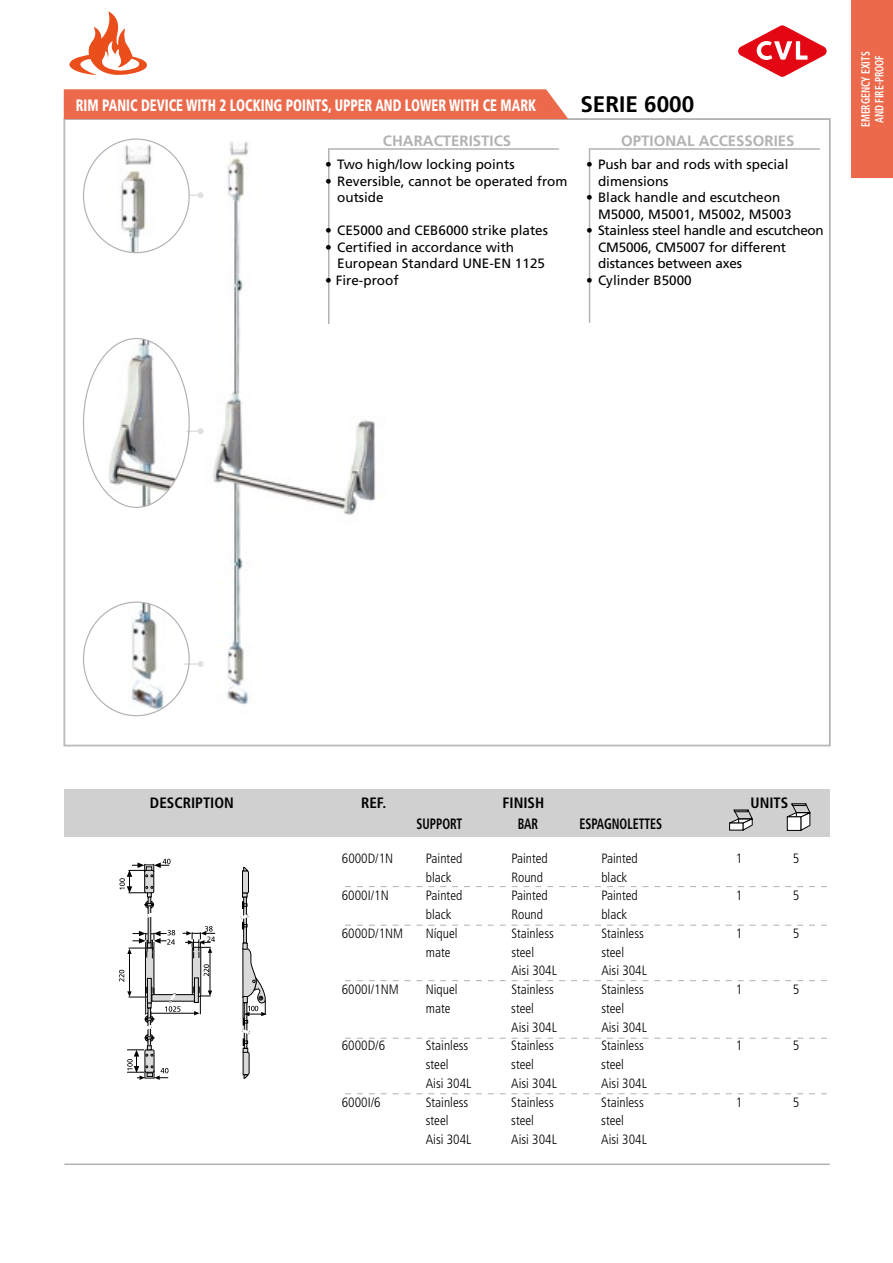
<style>
.page{position:relative;width:893px;height:1263px;background:#fff}
.page>*{position:absolute;margin:0;border:0;box-sizing:border-box;transform-origin:0 0}
.t1{font:700 22.5px "Frutiger LT Std";color:#000}
.t2{font:900 condensed 16.5px "Frutiger LT Std";color:#fff;scale:.8 1}
.t3{font:700 15px "Frutiger LT Std";color:#b3b2b2}
.t4{font:700 condensed 15px "Frutiger LT Std";color:#000}
.t5{font:700 condensed 15px "Frutiger LT Std";color:#000;scale:.8 1}
.t6{font:300 condensed 13.5px "Frutiger LT Std";color:#000}
.t7{font:13.5px/16.5px "Frutiger LT Std";color:#000}
.t8{font:700 condensed 12px/13.5px "Frutiger LT Std";color:#fff;text-align:center;scale:.8 1}
</style>
<div class="page">
<svg style="left:738px;top:25px;width:89px;height:52px"></svg>
<svg style="left:64px;top:118px;width:767px;height:628px"></svg>
<img style="left:120px;top:128px;width:294px;height:606px">
<div style="left:64px;top:89px;width:504px;height:30px;background:#ed694b"></div>
<svg style="left:327px;top:147px;width:234px;height:179px"></svg>
<svg style="left:588px;top:147px;width:233px;height:177px"></svg>
<hr style="left:64px;top:1163px;width:766px;height:2px;background:#b3b2b2">
<svg style="left:345px;top:1093px;width:482px;height:1px"></svg>
<svg style="left:345px;top:886px;width:482px;height:1px"></svg>
<svg style="left:345px;top:925px;width:482px;height:1px"></svg>
<svg style="left:345px;top:980px;width:482px;height:1px"></svg>
<svg style="left:345px;top:1038px;width:482px;height:1px"></svg>
<div style="left:148px;top:896px;width:3px;height:47px;border:1px solid #000"></div>
<svg style="left:147px;top:914px;width:4px;height:3px"></svg>
<svg style="left:119px;top:859px;width:52px;height:49px"></svg>
<div style="left:243px;top:897px;width:4px;height:46px;border:1px solid #000"></div>
<svg style="left:241px;top:945px;width:26px;height:134px"></svg>
<div style="left:242px;top:943px;width:6px;height:7px;border:1px solid #000"></div>
<svg style="left:119px;top:926px;width:96px;height:154px"></svg>
<svg style="left:241px;top:866px;width:8px;height:63px"></svg>
<img style="left:84px;top:139px;width:105px;height:114px">
<img style="left:84px;top:338px;width:105px;height:169px">
<img style="left:84px;top:602px;width:105px;height:114px">
<svg style="left:189px;top:192px;width:15px;height:6px"></svg>
<svg style="left:186px;top:428px;width:18px;height:6px"></svg>
<svg style="left:184px;top:661px;width:20px;height:6px"></svg>
<div style="left:851px;top:0;width:42px;height:178px;background:#ed694b"></div>
<svg style="left:69px;top:11px;width:78px;height:64px"></svg>
<div style="left:64px;top:789px;width:766px;height:47px;background:#d0d0d0"></div>
<svg style="left:729px;top:810px;width:24px;height:20px"></svg>
<svg style="left:786px;top:804px;width:25px;height:27px"></svg>
<p class="t2" style="left:76px;top:95px;width:577px">RIM PANIC DEVICE WITH 2 LOCKING POINTS, UPPER AND LOWER WITH CE MARK</p>
<h1 class="t1" style="left:580px;top:91px;width:115px">SERIE 6000</h1>
<p class="t3" style="left:383px;top:132px;width:130px">CHARACTERISTICS</p>
<p class="t3" style="left:621px;top:132px;width:175px">OPTIONAL ACCESSORIES</p>
<p class="t7" style="left:325px;top:156px;width:191px">• Two high/low locking points</p>
<p class="t7" style="left:337px;top:173px;width:232px;text-indent:-12px">• Reversible, cannot be operated from outside</p>
<p class="t7" style="left:325px;top:222px;width:224px">• CE5000 and CEB6000 strike plates</p>
<p class="t7" style="left:337px;top:239px;width:209px;text-indent:-12px">• Certified in accordance with<br>European Standard UNE-EN 1125</p>
<p class="t7" style="left:325px;top:272px;width:75px">• Fire-proof</p>
<p class="t7" style="left:598px;top:156px;width:192px;text-indent:-12px">• Push bar and rods with special dimensions</p>
<p class="t7" style="left:598px;top:189px;width:195px;text-indent:-12px">• Black handle and escutcheon<br>M5000, M5001, M5002, M5003</p>
<p class="t7" style="left:598px;top:222px;width:227px;text-indent:-12px">• Stainless steel handle and escutcheon<br>CM5006, CM5007 for different distances between axes</p>
<p class="t7" style="left:586px;top:272px;width:107px">• Cylinder B5000</p>
<p class="t8" style="left:859px;top:127px;width:96px;rotate:-90deg">EMERGENCY EXITS<br>AND FIRE-PROOF</p>
<p class="t4" style="left:150px;top:793px;width:85px">DESCRIPTION</p>
<p class="t4" style="left:361px;top:793px;width:27px">REF.</p>
<p class="t4" style="left:503px;top:793px;width:43px">FINISH</p>
<p class="t4" style="left:750px;top:793px;width:39px">UNITS</p>
<p class="t5" style="left:417px;top:814px;width:59px">SUPPORT</p>
<p class="t5" style="left:518px;top:814px;width:27px">BAR</p>
<p class="t5" style="left:580px;top:814px;width:105px">ESPAGNOLETTES</p>
<p class="t6" style="left:342px;top:850px;width:53px">6000D/1N</p>
<p class="t6" style="left:426px;top:850px;width:38px">Painted</p>
<p class="t6" style="left:511px;top:850px;width:38px">Painted</p>
<p class="t6" style="left:601px;top:850px;width:38px">Painted</p>
<p class="t6" style="left:736px;top:850px;width:8px">1</p>
<p class="t6" style="left:793px;top:850px;width:8px">5</p>
<p class="t6" style="left:426px;top:869px;width:27px">black</p>
<p class="t6" style="left:511px;top:869px;width:33px">Round</p>
<p class="t6" style="left:601px;top:869px;width:27px">black</p>
<p class="t6" style="left:342px;top:888px;width:48px">6000I/1N</p>
<p class="t6" style="left:426px;top:888px;width:38px">Painted</p>
<p class="t6" style="left:511px;top:888px;width:38px">Painted</p>
<p class="t6" style="left:601px;top:888px;width:38px">Painted</p>
<p class="t6" style="left:736px;top:888px;width:8px">1</p>
<p class="t6" style="left:793px;top:888px;width:8px">5</p>
<p class="t6" style="left:426px;top:907px;width:27px">black</p>
<p class="t6" style="left:511px;top:907px;width:33px">Round</p>
<p class="t6" style="left:601px;top:907px;width:27px">black</p>
<p class="t6" style="left:342px;top:925px;width:63px">6000D/1NM</p>
<p class="t6" style="left:426px;top:925px;width:33px">Níquel</p>
<p class="t6" style="left:511px;top:925px;width:44px">Stainless</p>
<p class="t6" style="left:601px;top:925px;width:44px">Stainless</p>
<p class="t6" style="left:736px;top:925px;width:8px">1</p>
<p class="t6" style="left:793px;top:925px;width:8px">5</p>
<p class="t6" style="left:426px;top:944px;width:26px">mate</p>
<p class="t6" style="left:511px;top:944px;width:24px">steel</p>
<p class="t6" style="left:601px;top:944px;width:24px">steel</p>
<p class="t6" style="left:511px;top:963px;width:47px">Aisi 304L</p>
<p class="t6" style="left:601px;top:963px;width:47px">Aisi 304L</p>
<p class="t6" style="left:342px;top:982px;width:58px">6000I/1NM</p>
<p class="t6" style="left:426px;top:982px;width:33px">Niquel</p>
<p class="t6" style="left:511px;top:982px;width:44px">Stainless</p>
<p class="t6" style="left:601px;top:982px;width:44px">Stainless</p>
<p class="t6" style="left:736px;top:982px;width:8px">1</p>
<p class="t6" style="left:793px;top:982px;width:8px">5</p>
<p class="t6" style="left:426px;top:1000px;width:26px">mate</p>
<p class="t6" style="left:511px;top:1000px;width:24px">steel</p>
<p class="t6" style="left:601px;top:1000px;width:24px">steel</p>
<p class="t6" style="left:511px;top:1019px;width:47px">Aisi 304L</p>
<p class="t6" style="left:601px;top:1019px;width:47px">Aisi 304L</p>
<p class="t6" style="left:342px;top:1038px;width:45px">6000D/6</p>
<p class="t6" style="left:426px;top:1038px;width:44px">Stainless</p>
<p class="t6" style="left:511px;top:1038px;width:44px">Stainless</p>
<p class="t6" style="left:601px;top:1038px;width:44px">Stainless</p>
<p class="t6" style="left:736px;top:1038px;width:8px">1</p>
<p class="t6" style="left:793px;top:1038px;width:8px">5</p>
<p class="t6" style="left:426px;top:1057px;width:24px">steel</p>
<p class="t6" style="left:511px;top:1057px;width:24px">steel</p>
<p class="t6" style="left:601px;top:1057px;width:24px">steel</p>
<p class="t6" style="left:426px;top:1075px;width:47px">Aisi 304L</p>
<p class="t6" style="left:511px;top:1075px;width:47px">Aisi 304L</p>
<p class="t6" style="left:601px;top:1075px;width:47px">Aisi 304L</p>
<p class="t6" style="left:342px;top:1094px;width:40px">6000I/6</p>
<p class="t6" style="left:426px;top:1094px;width:44px">Stainless</p>
<p class="t6" style="left:511px;top:1094px;width:44px">Stainless</p>
<p class="t6" style="left:601px;top:1094px;width:44px">Stainless</p>
<p class="t6" style="left:736px;top:1094px;width:8px">1</p>
<p class="t6" style="left:793px;top:1094px;width:8px">5</p>
<p class="t6" style="left:426px;top:1113px;width:24px">steel</p>
<p class="t6" style="left:511px;top:1113px;width:24px">steel</p>
<p class="t6" style="left:601px;top:1113px;width:24px">steel</p>
<p class="t6" style="left:426px;top:1132px;width:47px">Aisi 304L</p>
<p class="t6" style="left:511px;top:1132px;width:47px">Aisi 304L</p>
<p class="t6" style="left:601px;top:1132px;width:47px">Aisi 304L</p>
</div>
